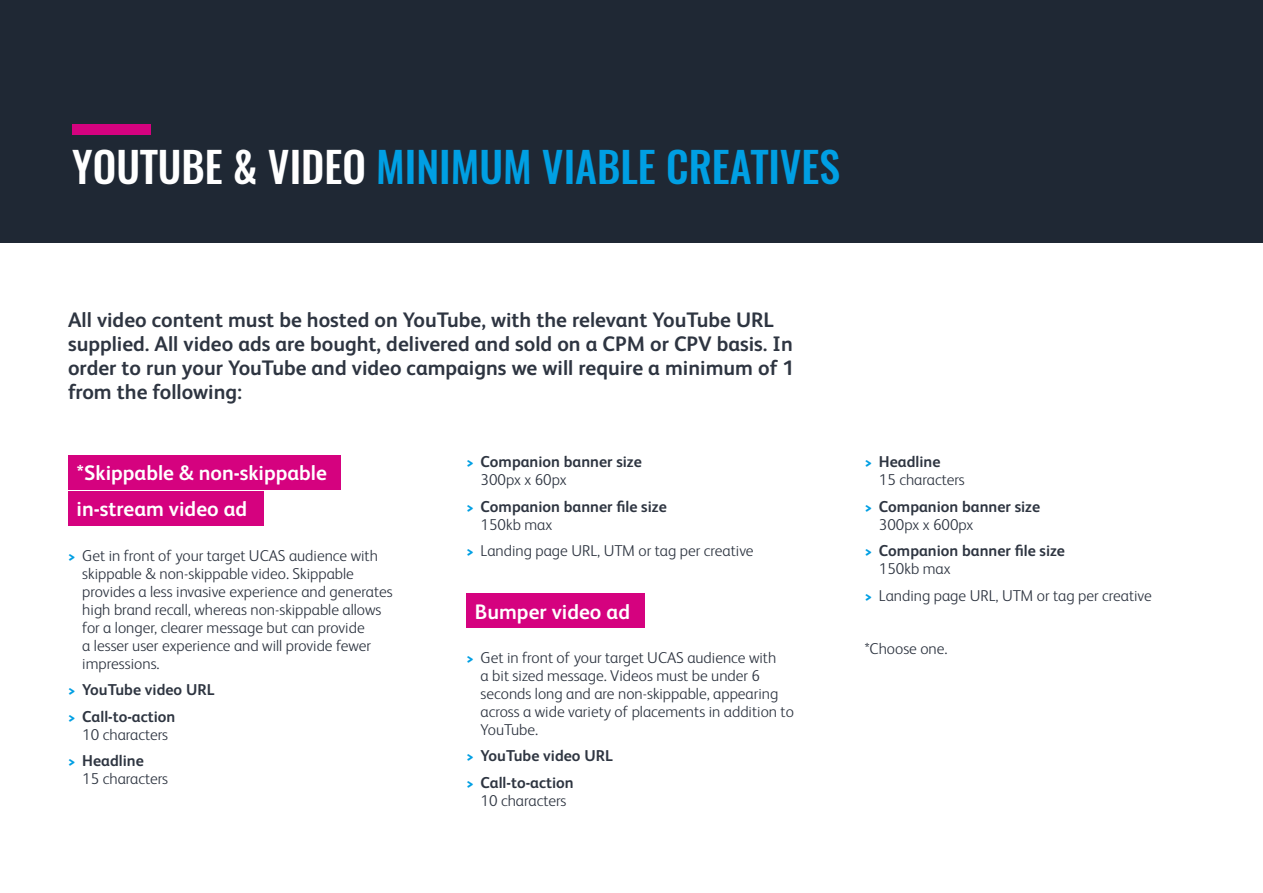
<style>
.page{position:relative;width:1263px;height:893px;background:#fff}
.page>*{position:absolute;margin:0;border:0;box-sizing:border-box;transform-origin:0 0}
.t1{font:500 42px "Oswald";color:#009fe3}
.t2{font:700 21px/24px "FS Albert Pro";color:#2e3541}
.t3{font:700 21px/36.8px "FS Albert Pro";color:#fff}
.t4{font:300 15.75px/18px "FS Albert Pro";color:#2e3541}
.t5{font:700 15.75px/18px "FS Albert Pro";color:#2e3541}
.s1{color:#fff}
.s2{font-weight:800;font-size:13.5px;color:#009fe3}
.s3{font-weight:700}
.s4{font-weight:300}
</style>
<div class="page">
<div style="left:68px;top:455px;width:272px;height:34px;background:#d5027f"></div>
<div style="left:68px;top:492px;width:196px;height:34px;background:#d5027f"></div>
<div style="left:466px;top:594px;width:179px;height:34px;background:#d5027f"></div>
<div style="left:0;top:0;width:1263px;height:242px;background:#1f2834"></div>
<div style="left:72px;top:124px;width:79px;height:11px;background:#d5027f"></div>
<h1 class="t1" style="left:72px;top:137px;width:769px"><span class="s1">YOUTUBE &amp; VIDEO</span> MINIMUM VIABLE CREATIVES</h1>
<p class="t2" style="left:68px;top:306px;width:728px">All video content must be hosted on YouTube, with the relevant YouTube URL supplied. All video ads are bought, delivered and sold on a CPM or CPV basis. In order to run your YouTube and video campaigns we will require a minimum of 1 from the following:</p>
<h2 class="t3" style="left:77px;top:453px;width:252px">*Skippable &amp; non-skippable in-stream video ad</h2>
<p class="t4" style="left:82px;top:545px;width:312px;text-indent:-14px"><span class="s2">&gt;</span> Get in front of your target UCAS audience with skippable &amp; non-skippable video. Skippable provides a less invasive experience and generates high brand recall, whereas non-skippable allows for a longer, clearer message but can provide<br>a lesser user experience and will provide fewer impressions.</p>
<p class="t5" style="left:68px;top:676px;width:148px;line-height:26.5px"><span class="s2">&gt;</span> YouTube video URL <span class="s2">&gt;</span> Call-to-action</p>
<p class="t4" style="left:68px;top:720px;width:102px;line-height:26.5px;text-indent:14px">10 characters <span class="s2">&gt;</span> <span class="s3">Headline</span></p>
<p class="t4" style="left:82px;top:769px;width:87px">15 characters</p>
<p class="t5" style="left:481px;top:452px;width:163px;text-indent:-14px"><span class="s2">&gt;</span> Companion banner size<br><span class="s4">300px x 60px</span></p>
<p class="t5" style="left:481px;top:496px;width:188px;text-indent:-14px"><span class="s2">&gt;</span> Companion banner file size<br><span class="s4">150kb max</span></p>
<p class="t4" style="left:466px;top:541px;width:289px"><span class="s2">&gt;</span> Landing page URL, UTM or tag per creative</p>
<h2 class="t3" style="left:475px;top:592px;width:157px">Bumper video ad</h2>
<p class="t4" style="left:481px;top:647px;width:315px;text-indent:-14px"><span class="s2">&gt;</span> Get in front of your target UCAS audience with<br>a bit sized message. Videos must be under 6 seconds long and are non-skippable, appearing across a wide variety of placements in addition to YouTube.</p>
<p class="t5" style="left:466px;top:742px;width:148px;line-height:26.5px"><span class="s2">&gt;</span> YouTube video URL <span class="s2">&gt;</span> Call-to-action</p>
<p class="t4" style="left:481px;top:790px;width:87px">10 characters</p>
<p class="t4" style="left:879px;top:452px;width:87px;text-indent:-14px"><span class="s2">&gt;</span> <span class="s3">Headline<br></span>15 characters</p>
<p class="t5" style="left:879px;top:496px;width:163px;text-indent:-14px"><span class="s2">&gt;</span> Companion banner size<br><span class="s4">300px x 600px</span></p>
<p class="t5" style="left:879px;top:541px;width:188px;text-indent:-14px"><span class="s2">&gt;</span> Companion banner file size<br><span class="s4">150kb max</span></p>
<p class="t4" style="left:865px;top:585px;width:289px"><span class="s2">&gt;</span> Landing page URL, UTM or tag per creative</p>
<p class="t4" style="left:865px;top:638px;width:84px">*Choose one.</p>
</div>
